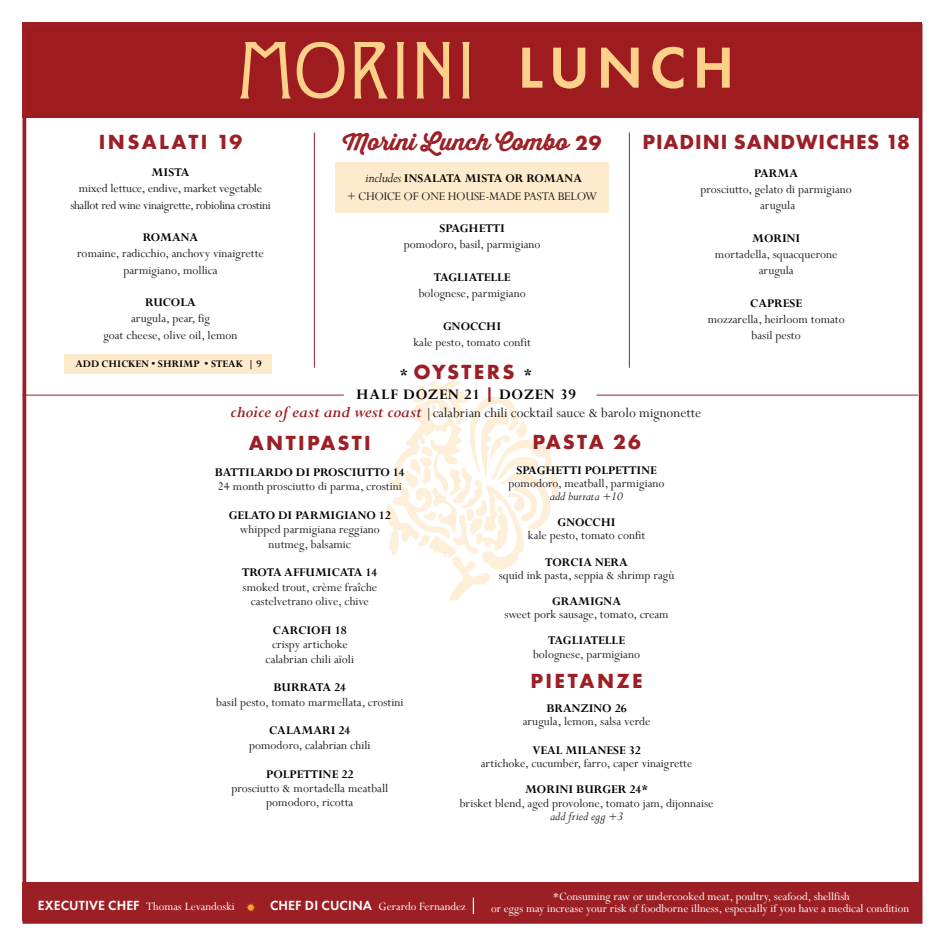
<style>
.page{position:relative;width:945px;height:945px;background:#fff}
.page>*{position:absolute;margin:0;border:0;box-sizing:border-box;transform-origin:0 0}
.t1{font:600 60px "Futura PT";letter-spacing:.11em;color:#fed18b}
.t2{font:22.5px "Thirsty Rough Bol";color:#9c1f25}
.t3{font:700 21.25px "Futura PT";letter-spacing:.11em;color:#9c1f25}
.t4{font:700 21.25px "Futura PT";letter-spacing:.04em;color:#9c1f25}
.t5{font:700 21.25px "Futura PT";letter-spacing:.085em;color:#9c1f25}
.t6{font:700 16.25px "Perpetua";letter-spacing:.05em;color:#040503}
.t7{font:15px "Perpetua";color:#231f20}
.t8{font:13.12px/16.2px "Perpetua";color:#231f20;text-align:center}
.t9{font:700 13.12px "Perpetua";color:#040503}
.t10{font:13.12px/16.2px "Perpetua";letter-spacing:-.025em;color:#231f20;text-align:center}
.t11{font:italic 13.12px "Perpetua";color:#231f20}
.t12{font:12.5px/12.5px "Perpetua";color:#fff;text-align:center}
.t13{font:700 11.25px "Perpetua";color:#040503}
.s1{font-family:"Futura PT";font-weight:700;font-size:21.25px}
.s2{font-weight:400;font-style:italic;font-size:15px;color:#231f20}
.s3{font-weight:700;color:#040503}
.s4{font-family:"Perpetua";font-size:16.25px;color:#040503}
.s5{color:#9e1c1f}
.s6{font-weight:700;font-style:italic;font-size:17.5px;color:#9e1c1f}
.s7{font-style:italic}
.s8{font-family:"Futura PT";font-weight:600;font-size:13.75px}
</style>
<div class="page">
<div style="left:22px;top:22px;width:900px;height:96px;background:#9e1c1f"></div>
<svg style="left:462px;top:42px;width:8px;height:57px"></svg>
<svg style="left:416px;top:42px;width:34px;height:57px"></svg>
<svg style="left:396px;top:42px;width:8px;height:57px"></svg>
<svg style="left:354px;top:42px;width:34px;height:57px"></svg>
<svg style="left:297px;top:42px;width:47px;height:57px"></svg>
<svg style="left:240px;top:42px;width:51px;height:57px"></svg>
<div style="left:22px;top:24px;width:900px;height:900px;border:4px solid #9c1f25"></div>
<div style="left:22px;top:882px;width:900px;height:38px;background:#9c1f25"></div>
<div style="left:64px;top:354px;width:207px;height:20px;background:#feeacc"></div>
<div style="left:336px;top:162px;width:273px;height:50px;background:#feeacc"></div>
<hr style="left:629px;top:132px;width:1px;height:236px;background:#9c1f25">
<hr style="left:314px;top:132px;width:1px;height:236px;background:#9c1f25">
<hr style="left:597px;top:395px;width:321px;height:1px;background:#9c1f25">
<hr style="left:22px;top:395px;width:322px;height:1px;background:#9c1f25">
<svg style="left:386px;top:380px;width:172px;height:221px"></svg>
<svg style="left:246px;top:903px;width:10px;height:9px"></svg>
<svg style="left:473px;top:898px;width:1px;height:16px"></svg>
<p class="t3" style="left:99px;top:128px;width:145px">INSALATI 19</p>
<p class="t9" style="left:152px;top:164px;width:39px">MISTA</p>
<p class="t10" style="left:70px;top:180px;width:202px">mixed lettuce, endive, market vegetable shallot red wine vinaigrette, robiolina crostini</p>
<p class="t9" style="left:143px;top:229px;width:57px">ROMANA</p>
<p class="t8" style="left:77px;top:245px;width:188px">romaine, radicchio, anchovy vinaigrette parmigiano, mollica</p>
<p class="t9" style="left:145px;top:294px;width:52px">RUCOLA</p>
<p class="t8" style="left:103px;top:310px;width:136px">arugula, pear, fig<br>goat cheese, olive oil, lemon</p>
<p class="t1" style="left:518px;top:30px;width:218px">LUNCH</p>
<p class="t2" style="left:343px;top:125px;width:260px">Morini Lunch Combo <span class="s1">29</span></p>
<p class="t9" style="left:365px;top:170px;width:218px"><span class="s2">includes</span> INSALATA MISTA OR ROMANA</p>
<p class="t10" style="left:347px;top:188px;width:251px">+ CHOICE OF ONE HOUSE-MADE PASTA BELOW</p>
<p class="t9" style="left:439px;top:220px;width:67px">SPAGHETTI</p>
<p class="t8" style="left:404px;top:236px;width:138px">pomodoro, basil, parmigiano</p>
<p class="t9" style="left:434px;top:269px;width:78px">TAGLIATELLE</p>
<p class="t8" style="left:419px;top:285px;width:109px">bolognese, parmigiano</p>
<p class="t9" style="left:443px;top:318px;width:59px">GNOCCHI</p>
<p class="t8" style="left:414px;top:334px;width:119px">kale pesto, tomato confit</p>
<p class="t4" style="left:643px;top:129px;width:269px">PIADINI SANDWICHES 18</p>
<p class="t8" style="left:701px;top:165px;width:153px"><span class="s3">PARMA<br></span>prosciutto, gelato di parmigiano arugula</p>
<p class="t8" style="left:715px;top:230px;width:124px"><span class="s3">MORINI<br></span>mortadella, squacquerone arugula</p>
<p class="t8" style="left:708px;top:295px;width:138px"><span class="s3">CAPRESE<br></span>mozzarella, heirloom tomato basil pesto</p>
<p class="t13" style="left:75px;top:357px;width:188px">ADD CHICKEN • SHRIMP • STEAK | 9</p>
<p class="t3" style="left:400px;top:358px;width:134px"><span class="s4">*</span> OYSTERS <span class="s4">*</span></p>
<p class="t6" style="left:356px;top:384px;width:221px">HALF DOZEN 21 <span class="s5">|</span> DOZEN 39</p>
<p class="t7" style="left:231px;top:403px;width:472px"><span class="s6">choice of east and west coast</span> |calabrian chili cocktail sauce &amp; barolo mignonette</p>
<p class="t5" style="left:532px;top:429px;width:110px">PASTA 26</p>
<p class="t9" style="left:516px;top:462px;width:142px">SPAGHETTI POLPETTINE</p>
<p class="t8" style="left:509px;top:475px;width:158px">pomodoro, meatball, parmigiano</p>
<p class="t11" style="left:550px;top:488px;width:75px">add burrata +10</p>
<p class="t9" style="left:558px;top:514px;width:59px">GNOCCHI</p>
<p class="t8" style="left:528px;top:527px;width:119px">kale pesto, tomato confit</p>
<p class="t9" style="left:545px;top:554px;width:84px">TORCIA NERA</p>
<p class="t8" style="left:499px;top:567px;width:177px">squid ink pasta, seppia &amp; shrimp ragù</p>
<p class="t9" style="left:552px;top:593px;width:71px">GRAMIGNA</p>
<p class="t8" style="left:504px;top:606px;width:166px">sweet pork sausage, tomato, cream</p>
<p class="t9" style="left:548px;top:632px;width:78px">TAGLIATELLE</p>
<p class="t8" style="left:533px;top:645px;width:109px">bolognese, parmigiano</p>
<p class="t3" style="left:531px;top:667px;width:114px">PIETANZE</p>
<p class="t8" style="left:523px;top:701px;width:129px;line-height:13.1px"><span class="s3">BRANZINO 26<br></span>arugula, lemon, salsa verde</p>
<p class="t8" style="left:481px;top:743px;width:213px;line-height:13.1px"><span class="s3">VEAL MILANESE 32<br></span>artichoke, cucumber, farro, caper vinaigrette</p>
<p class="t9" style="left:525px;top:781px;width:125px">MORINI BURGER 24*</p>
<p class="t8" style="left:460px;top:796px;width:255px;line-height:13.1px">brisket blend, aged provolone, tomato jam, dijonnaise <span class="s7">add fried egg +3</span></p>
<p class="t3" style="left:249px;top:429px;width:124px">ANTIPASTI</p>
<p class="t9" style="left:215px;top:464px;width:192px">BATTILARDO DI PROSCIUTTO 14</p>
<p class="t8" style="left:218px;top:478px;width:185px">24 month prosciutto di parma, crostini</p>
<p class="t9" style="left:229px;top:507px;width:163px">GELATO DI PARMIGIANO 12</p>
<p class="t8" style="left:240px;top:522px;width:142px;line-height:14.4px">whipped parmigiana reggiano nutmeg, balsamic</p>
<p class="t9" style="left:242px;top:564px;width:137px">TROTA AFFUMICATA 14</p>
<p class="t8" style="left:243px;top:579px;width:136px;line-height:14.4px">smoked trout, crème fraîche castelvetrano olive, chive</p>
<p class="t8" style="left:266px;top:623px;width:90px;line-height:14.4px"><span class="s3">CARCIOFI 18 </span>crispy artichoke calabrian chili aïoli</p>
<p class="t9" style="left:274px;top:679px;width:74px">BURRATA 24</p>
<p class="t8" style="left:216px;top:694px;width:189px">basil pesto, tomato marmellata, crostini</p>
<p class="t9" style="left:269px;top:722px;width:83px">CALAMARI 24</p>
<p class="t8" style="left:249px;top:737px;width:123px">pomodoro, calabrian chili</p>
<p class="t9" style="left:266px;top:766px;width:89px">POLPETTINE 22</p>
<p class="t8" style="left:231px;top:781px;width:158px;line-height:14.4px">prosciutto &amp; mortadella meatball pomodoro, ricotta</p>
<p class="t12" style="left:38px;top:900px;width:198px"><span class="s8">EXECUTIVE CHEF</span> Thomas Levandoski</p>
<p class="t12" style="left:270px;top:900px;width:197px"><span class="s8">CHEF DI CUCINA</span> Gerardo Fernandez</p>
<p class="t12" style="left:491px;top:890px;width:420px">*Consuming raw or undercooked meat, poultry, seafood, shellfish<br>or eggs may increase your risk of foodborne illness, especially if you have a medical condition</p>
</div>
